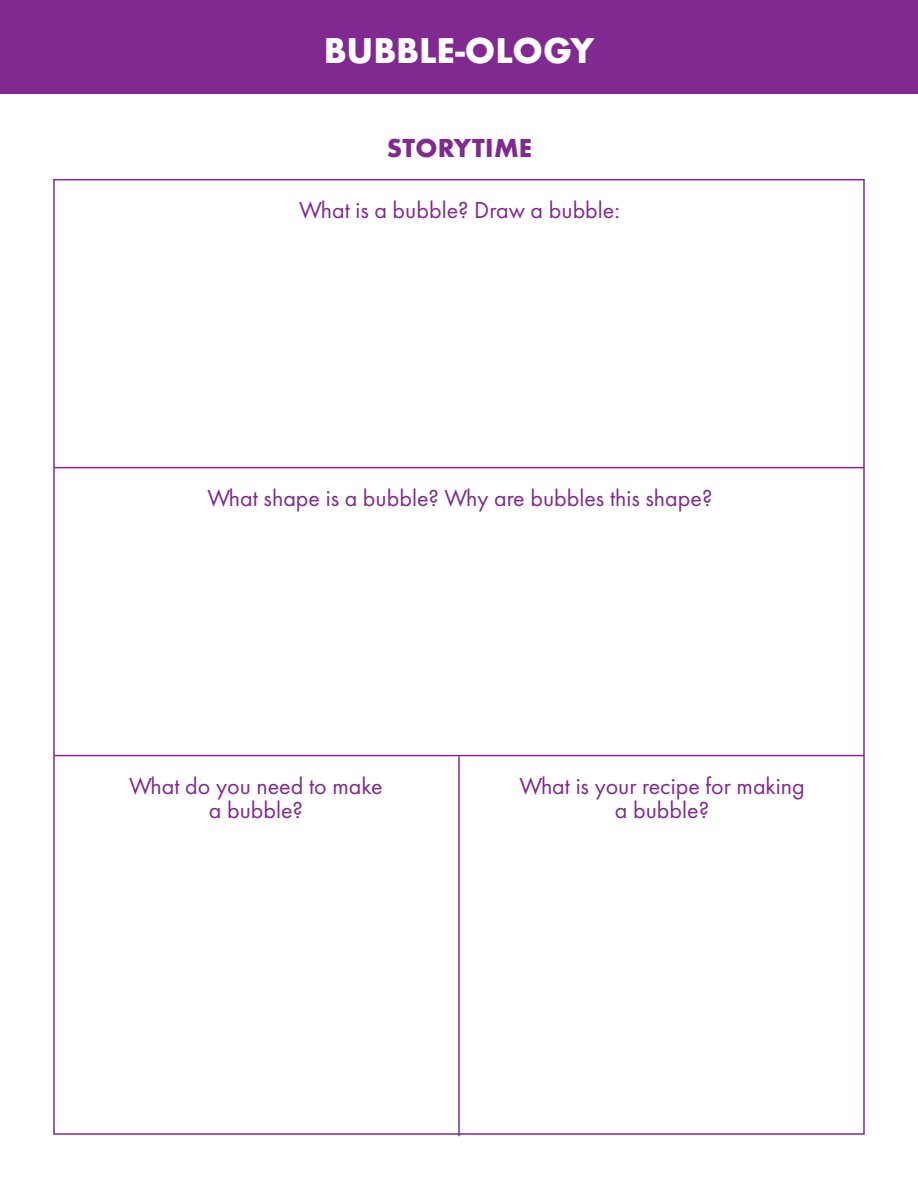
<style>
.page{position:relative;width:918px;height:1188px;background:#fff}
.page>*{position:absolute;margin:0;border:0;box-sizing:border-box;transform-origin:0 0}
.t1{font:700 33px "Futura";color:#fff}
.t2{font:700 27px "Futura PT";letter-spacing:.01em;color:#802990}
.t3{font:24px/24px "Futura PT";color:#802990;text-align:center}
</style>
<div class="page">
<div style="left:0;top:0;width:918px;height:94px;background:#802990"></div>
<hr style="left:54px;top:467px;width:810px;height:1px;background:#802990">
<hr style="left:54px;top:755px;width:810px;height:1px;background:#802990">
<hr style="left:458px;top:756px;width:2px;height:380px;background:#802990">
<h1 class="t1" style="left:324px;top:27px;width:272px">BUBBLE-OLOGY</h1>
<p class="t2" style="left:387px;top:131px;width:147px">STORYTIME</p>
<p class="t3" style="left:299px;top:198px;width:322px">What is a bubble? Draw a bubble:</p>
<p class="t3" style="left:207px;top:486px;width:507px">What shape is a bubble? Why are bubbles this shape?</p>
<p class="t3" style="left:129px;top:774px;width:255px">What do you need to make a bubble?</p>
<p class="t3" style="left:519px;top:774px;width:287px">What is your recipe for making a bubble?</p>
</div>
